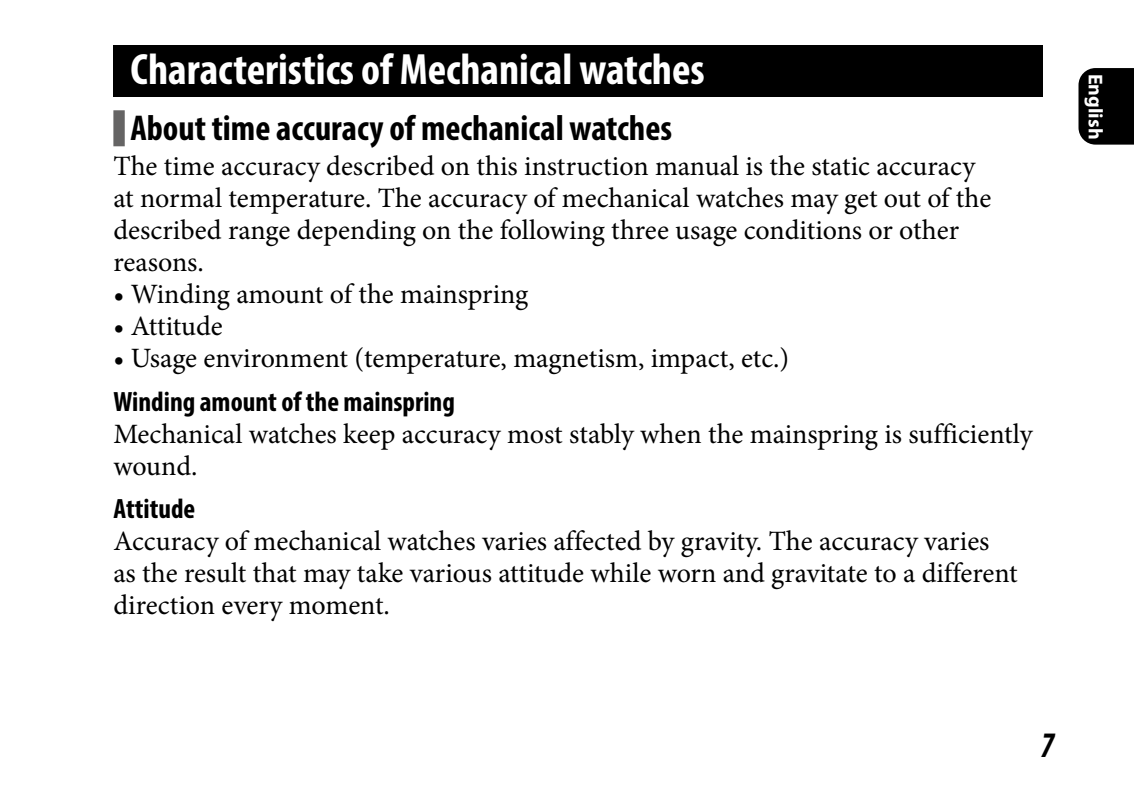
<style>
.page{position:relative;width:1134px;height:794px;background:#fff}
.page>*{position:absolute;margin:0;border:0;box-sizing:border-box;transform-origin:0 0}
.t1{font:700 condensed 44px "Myriad Pro";color:#fff}
.t2{font:700 condensed 36px "Myriad Pro";color:#000}
.t3{font:italic 700 condensed 36px "Myriad Pro";color:#000;scale:.9 1}
.t4{font:28px/32px "Minion Pro";color:#000}
.t5{font:700 condensed 28px "Myriad Pro";color:#000}
.t6{font:700 20px "Myriad Pro";color:#fff}
</style>
<div class="page">
<div style="left:1078px;top:68px;width:56px;height:77px;background:#000"></div>
<div style="left:113px;top:45px;width:930px;height:51px;background:#000"></div>
<div style="left:113px;top:110px;width:12px;height:36px;background:#656464"></div>
<h1 class="t1" style="left:130px;top:53px;width:576px">Characteristics of Mechanical watches</h1>
<p class="t2" style="left:130px;top:115px;width:543px">About time accuracy of mechanical watches</p>
<p class="t4" style="left:113px;top:153px;width:879px">The time accuracy described on this instruction manual is the static accuracy at normal temperature. The accuracy of mechanical watches may get out of the described range depending on the following three usage conditions or other reasons.</p>
<p class="t4" style="left:113px;top:281px;width:416px">• Winding amount of the mainspring</p>
<p class="t4" style="left:113px;top:313px;width:111px">• Attitude</p>
<p class="t4" style="left:113px;top:345px;width:677px">• Usage environment (temperature, magnetism, impact, etc.)</p>
<p class="t5" style="left:113px;top:391px;width:343px">Winding amount of the mainspring</p>
<p class="t4" style="left:113px;top:420px;width:921px">Mechanical watches keep accuracy most stably when the mainspring is sufficiently wound.</p>
<p class="t5" style="left:113px;top:498px;width:83px">Attitude</p>
<p class="t4" style="left:113px;top:527px;width:906px">Accuracy of mechanical watches varies affected by gravity. The accuracy varies as the result that may take various attitude while worn and gravitate to a different direction every moment.</p>
<p class="t6" style="left:1103px;top:74px;width:67px;rotate:90deg">English</p>
<p class="t3" style="left:1041px;top:731px;width:17px">7</p>
</div>
